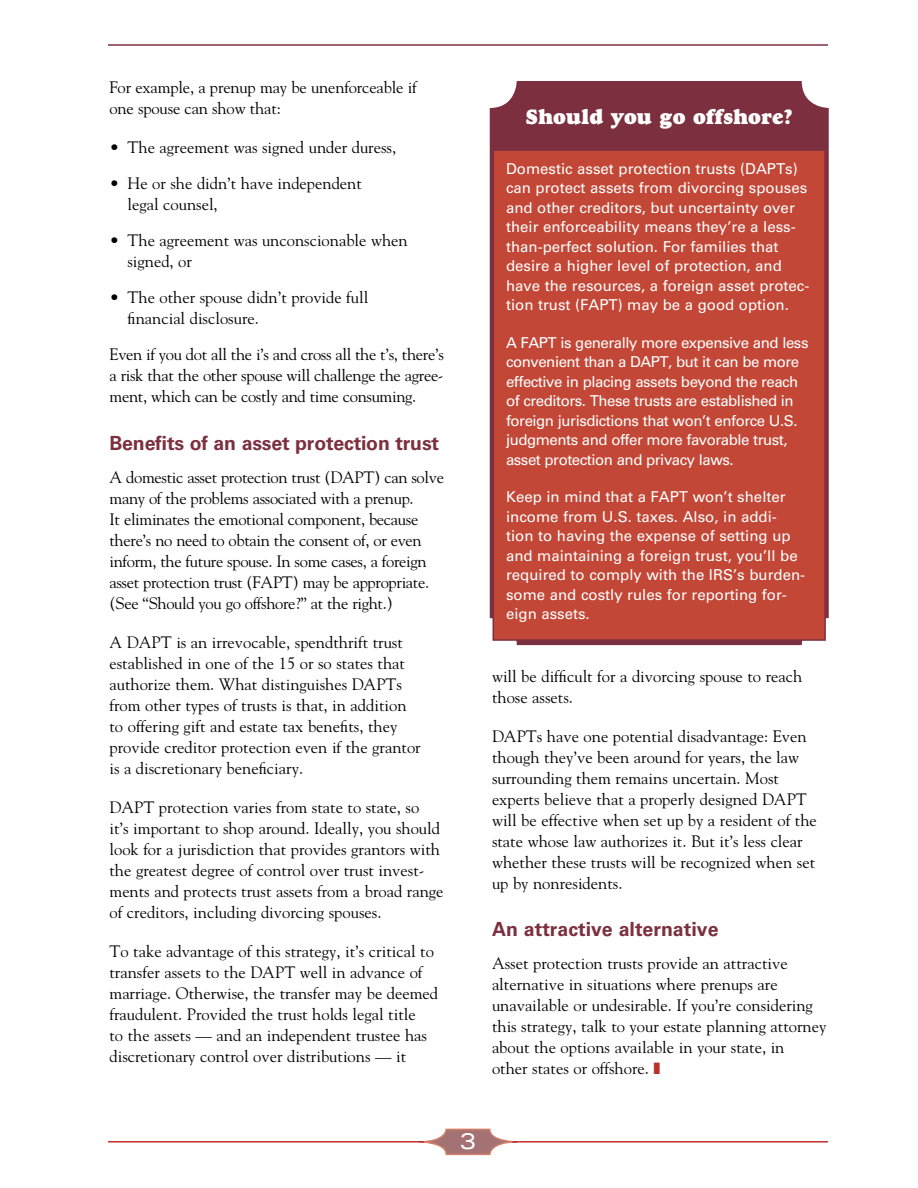
<style>
.page{position:relative;width:918px;height:1188px;background:#fff}
.page>*{position:absolute;margin:0;border:0;box-sizing:border-box;transform-origin:0 0}
.t1{font:expanded 22.5px "Univers LT Std";color:#fff}
.t2{font:21px "Goudy Std Heavyface";color:#fff}
.t3{font:700 19.5px "Univers LT Std";letter-spacing:-.01em;color:#7c303f}
.t4{font:16.5px/21px "Goudy Std";color:#000}
.t5{font:16.5px/21px "Goudy Std";letter-spacing:-.02em;color:#000}
.t6{font:15px/19.5px "Univers LT Std";color:#fff}
.t7{font:15px/19.5px "Univers LT Std";letter-spacing:-.03em;color:#fff}
</style>
<div class="page">
<hr style="left:108px;top:44px;width:720px;height:2px;background:#7c303f">
<svg style="left:424px;top:1128px;width:89px;height:28px"></svg>
<hr style="left:108px;top:1141px;width:316px;height:2px;background:#bd302a">
<hr style="left:512px;top:1141px;width:316px;height:2px;background:#bd302a">
<div style="left:490px;top:81px;width:339px;height:564px;background:#7c303f;border-radius:27px"></div>
<div style="left:493px;top:150px;width:332px;height:490px;background:#c24736"></div>
<div style="left:493px;top:149px;width:333px;height:492px;border:2px solid #7c303f"></div>
<p class="t4" style="left:110px;top:77px;width:309px">For example, a prenup may be unenforceable if one spouse can show that:</p>
<p class="t4" style="left:110px;top:137px;width:288px">• The agreement was signed under duress,</p>
<p class="t4" style="left:128px;top:173px;width:236px;text-indent:-18px">• He or she didn’t have independent legal counsel,</p>
<p class="t4" style="left:128px;top:230px;width:282px;text-indent:-18px">• The agreement was unconscionable when signed, or</p>
<p class="t4" style="left:128px;top:287px;width:242px;text-indent:-18px">• The other spouse didn’t provide full financial disclosure.</p>
<p class="t4" style="left:109px;top:344px;width:336px;text-align:justify">Even if you dot all the i’s and cross all the t’s, there’s a risk that the other spouse will challenge the agree&shy;ment, which can be costly and time consuming.</p>
<p class="t3" style="left:110px;top:432px;width:331px">Benefits of an asset protection trust</p>
<p class="t5" style="left:110px;top:467px;width:336px">A domestic asset protection trust (DAPT) can solve many of the problems associated with a prenup.<br>It eliminates the emotional component, because there’s no need to obtain the consent of, or even inform, the future spouse. In some cases, a foreign asset protection trust (FAPT) may be appropriate. (See “Should you go offshore?” at the right.)</p>
<p class="t4" style="left:110px;top:632px;width:313px">A DAPT is an irrevocable, spendthrift trust established in one of the 15 or so states that authorize them. What distinguishes DAPTs from other types of trusts is that, in addition to offering gift and estate tax benefits, they provide creditor protection even if the grantor is a discretionary beneficiary.</p>
<p class="t4" style="left:110px;top:797px;width:336px">DAPT protection varies from state to state, so<br>it’s important to shop around. Ideally, you should look for a jurisdiction that provides grantors with the greatest degree of control over trust invest&shy;ments and protects trust assets from a broad range of creditors, including divorcing spouses.</p>
<p class="t4" style="left:110px;top:941px;width:330px">To take advantage of this strategy, it’s critical to transfer assets to the DAPT well in advance of marriage. Otherwise, the transfer may be deemed fraudulent. Provided the trust holds legal title<br>to the assets — and an independent trustee has discretionary control over distributions — it</p>
<p class="t2" style="left:526px;top:104px;width:269px">Should you go offshore?</p>
<p class="t6" style="left:506px;top:159px;width:305px">Domestic asset protection trusts (DAPTs) can protect assets from divorcing spouses and other creditors, but uncertainty over their enforceability means they’re a less&shy;than-perfect solution. For families that desire a higher level of protection, and have the resources, a foreign asset protec&shy;tion trust (FAPT) may be a good option.</p>
<p class="t7" style="left:506px;top:333px;width:304px">A FAPT is generally more expensive and less convenient than a DAPT, but it can be more effective in placing assets beyond the reach of creditors. These trusts are established in foreign jurisdictions that won’t enforce U.S. judgments and offer more favorable trust, asset protection and privacy laws.</p>
<p class="t6" style="left:506px;top:487px;width:301px">Keep in mind that a FAPT won’t shelter income from U.S. taxes. Also, in addi&shy;tion to having the expense of setting up and maintaining a foreign trust, you’ll be required to comply with the IRS’s burden&shy;some and costly rules for reporting for&shy;eign assets.</p>
<p class="t4" style="left:492px;top:665px;width:312px">will be difficult for a divorcing spouse to reach those assets.</p>
<p class="t4" style="left:492px;top:725px;width:326px">DAPTs have one potential disadvantage: Even though they’ve been around for years, the law surrounding them remains uncertain. Most experts believe that a properly designed DAPT will be effective when set up by a resident of the state whose law authorizes it. But it’s less clear whether these trusts will be recognized when set up by nonresidents.</p>
<p class="t3" style="left:492px;top:918px;width:228px">An attractive alternative</p>
<p class="t4" style="left:492px;top:953px;width:336px">Asset protection trusts provide an attractive alternative in situations where prenups are unavailable or undesirable. If you’re considering this strategy, talk to your estate planning attorney about the options available in your state, in<br>other states or offshore.</p>
<h1 class="t1" style="left:460px;top:1128px;width:18px">3</h1>
</div>
